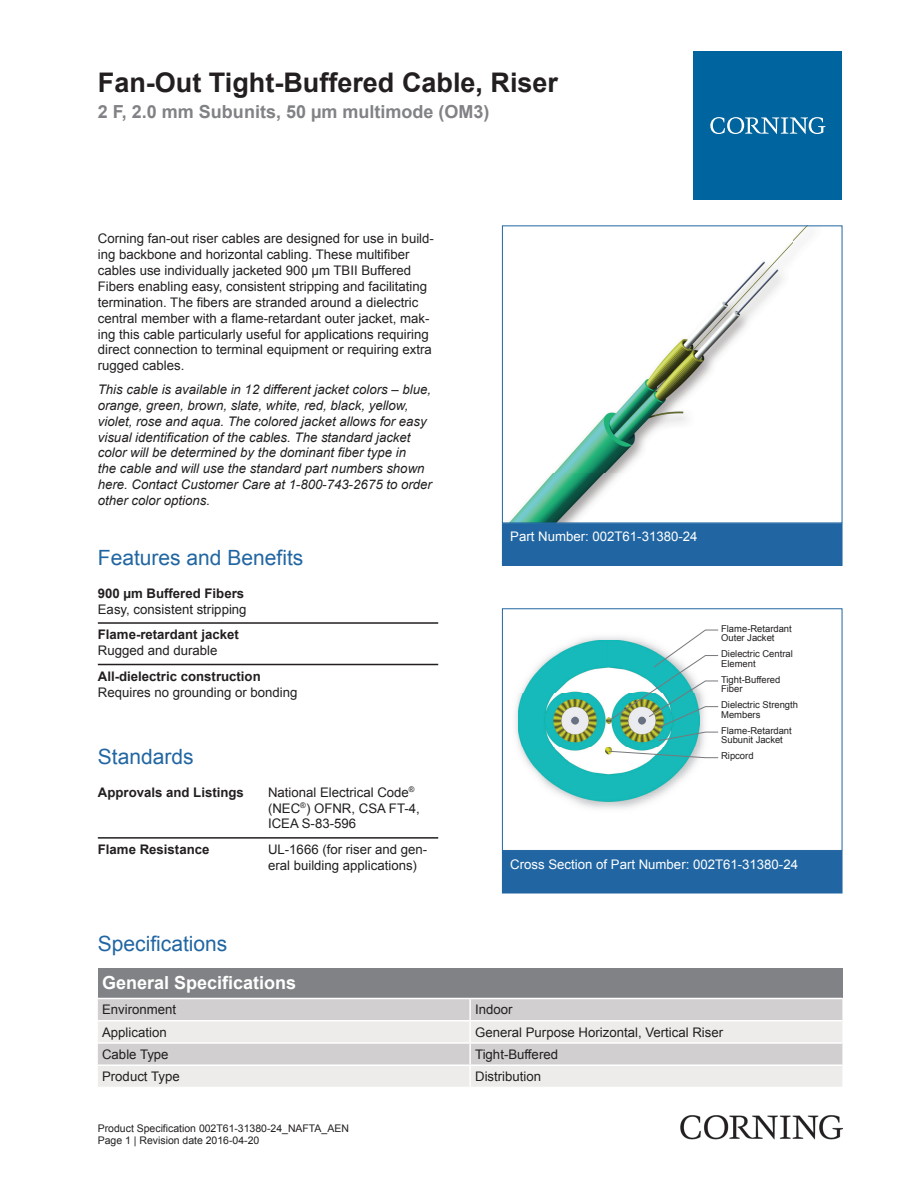
<style>
.page{position:relative;width:919px;height:1187px;background:#fff}
.page>*{position:absolute;margin:0;border:0;box-sizing:border-box;transform-origin:0 0}
.t1{font:700 27px "Arial";color:#231f20}
.t2{font:21px "Arial";color:#2166a2}
.t3{font:700 18px "Arial";color:#808285}
.t4{font:700 18px "Arial";color:#fff}
.t5{font:13.2px/15.9px "Arial";color:#231f20}
.t6{font:italic 13.2px/15.9px "Arial";color:#231f20}
.t7{font:700 13.2px "Arial";color:#231f20}
.t8{font:13.2px "Arial";color:#fff}
.t9{font:10.5px/12.6px "Arial";color:#231f20}
.t10{font:9.45px/9.4px "Arial";color:#231f20}
.s1{font-style:normal}
</style>
<div class="page">
<img style="left:510px;top:227px;width:297px;height:294px">
<div style="left:502px;top:523px;width:340px;height:42px;background:#2166a2"></div>
<div style="left:502px;top:523px;width:340px;height:43px;border:1px solid #2166a2"></div>
<img style="left:515px;top:637px;width:196px;height:172px">
<img style="left:518px;top:640px;width:181px;height:161px">
<svg style="left:607px;top:629px;width:111px;height:129px"></svg>
<div style="left:502px;top:608px;width:340px;height:242px;border:1px solid #2166a2"></div>
<div style="left:502px;top:851px;width:340px;height:41px;background:#2166a2"></div>
<div style="left:502px;top:850px;width:340px;height:43px;border:1px solid #2166a2"></div>
<hr style="left:98px;top:622px;width:340px;height:1px;background:#231f20">
<hr style="left:98px;top:663px;width:340px;height:2px;background:#231f20">
<hr style="left:98px;top:837px;width:170px;height:1px;background:#231f20">
<hr style="left:268px;top:837px;width:170px;height:1px;background:#231f20">
<div style="left:98px;top:967px;width:744px;height:30px;background:#808285"></div>
<div style="left:98px;top:999px;width:744px;height:20px;background:#d1cfcf"></div>
<svg style="left:98px;top:1021px;width:744px;height:65px;background:#e4e3e2"></svg>
<hr style="left:469px;top:999px;width:2px;height:20px;background:#fff">
<hr style="left:469px;top:1021px;width:2px;height:21px;background:#fff">
<hr style="left:469px;top:1043px;width:2px;height:21px;background:#fff">
<hr style="left:469px;top:1065px;width:2px;height:21px;background:#fff">
<hr style="left:98px;top:1042px;width:372px;height:1px;background:#fff">
<hr style="left:470px;top:1042px;width:372px;height:1px;background:#fff">
<hr style="left:98px;top:1064px;width:372px;height:1px;background:#fff">
<hr style="left:470px;top:1064px;width:372px;height:1px;background:#fff">
<div style="left:693px;top:51px;width:149px;height:149px;background:#00649e"></div>
<svg style="left:710px;top:117px;width:115px;height:17px"></svg>
<img style="left:680px;top:1115px;width:162px;height:24px">
<h1 class="t1" style="left:98px;top:64px;width:462px">Fan-Out Tight-Buffered Cable, Riser</h1>
<h3 class="t3" style="left:98px;top:100px;width:393px">2 F, 2.0 mm Subunits, 50 µm multimode (OM3)</h3>
<p class="t5" style="left:98px;top:231px;width:337px">Corning fan -out riser cables are designed for use in build&shy;ing backbone and horizontal cabling. These multifiber cables use individually jacketed 900 μm TBII Buffered Fibers enabling easy, consistent stripping and facilitating termination. The fibers are stranded around a dielectric central member with a flame -retardant outer jacket, mak&shy;ing this cable particularly useful for applications requiring direct connection to terminal equipment or requiring extra rugged cables.</p>
<p class="t6" style="left:98px;top:381px;width:335px">This cable is available in 12 different jacket colors – blue, orange, green, brown, slate, white, red, black, yellow, violet, rose and aqua. The colored jacket allows for easy visual identification of the cables. The standard jacket color will be determined by the dominant fiber type in<br>the cable and will use the standard part numbers shown here. Contact Customer Care at 1 <span class="s1">-</span>800 <span class="s1">-</span>743 <span class="s1">-</span>2675 to order other color options.</p>
<h2 class="t2" style="left:98px;top:544px;width:207px">Features and Benefits</h2>
<p class="t7" style="left:98px;top:584px;width:148px">900 µm Buffered Fibers</p>
<p class="t5" style="left:98px;top:601px;width:150px">Easy, consistent stripping</p>
<p class="t7" style="left:98px;top:625px;width:142px">Flame-retardant jacket</p>
<p class="t5" style="left:98px;top:642px;width:121px">Rugged and durable</p>
<p class="t7" style="left:98px;top:667px;width:164px">All-dielectric construction</p>
<p class="t5" style="left:98px;top:684px;width:201px">Requires no grounding or bonding</p>
<h2 class="t2" style="left:98px;top:743px;width:97px">Standards</h2>
<p class="t7" style="left:98px;top:783px;width:147px">Approvals and Listings</p>
<p class="t5" style="left:268px;top:784px;width:153px">National Electrical Code<sup>® </sup>(NEC<sup>®</sup>) OFNR, CSA FT-4,<br>ICEA S-83-596</p>
<p class="t7" style="left:98px;top:840px;width:113px">Flame Resistance</p>
<p class="t5" style="left:268px;top:841px;width:161px">UL-1666 (for riser and gen&shy;eral building applications)</p>
<p class="t8" style="left:510px;top:527px;width:189px">Part Number: 002T61-31380-24</p>
<p class="t10" style="left:721px;top:623px;width:72px">Flame-Retardant<br>Outer Jacket</p>
<p class="t10" style="left:721px;top:649px;width:73px">Dielectric Central<br>Element</p>
<p class="t10" style="left:721px;top:674px;width:61px">Tight-Buffered<br>Fiber</p>
<p class="t10" style="left:721px;top:700px;width:78px">Dielectric Strength<br>Members</p>
<p class="t10" style="left:721px;top:725px;width:72px">Flame-Retardant<br>Subunit Jacket</p>
<p class="t10" style="left:721px;top:751px;width:34px">Ripcord</p>
<p class="t8" style="left:510px;top:855px;width:289px">Cross Section of Part Number: 002T61-31380-24</p>
<h2 class="t2" style="left:98px;top:929px;width:131px">Specifications</h2>
<h3 class="t4" style="left:102px;top:970px;width:196px">General Specifications</h3>
<p class="t5" style="left:102px;top:1001px;width:76px">Environment</p>
<p class="t5" style="left:475px;top:1001px;width:39px">Indoor</p>
<p class="t5" style="left:102px;top:1024px;width:66px">Application</p>
<p class="t5" style="left:475px;top:1024px;width:249px">General Purpose Horizontal, Vertical Riser</p>
<p class="t5" style="left:102px;top:1046px;width:68px">Cable Type</p>
<p class="t5" style="left:475px;top:1046px;width:84px">Tight-Buffered</p>
<p class="t5" style="left:102px;top:1068px;width:79px">Product Type</p>
<p class="t5" style="left:475px;top:1068px;width:68px">Distribution</p>
<p class="t9" style="left:98px;top:1121px;width:252px">Product Specification 002T61-31380-24_NAFTA_AEN<br>Page 1 | Revision date 2016-04-20</p>
</div>
